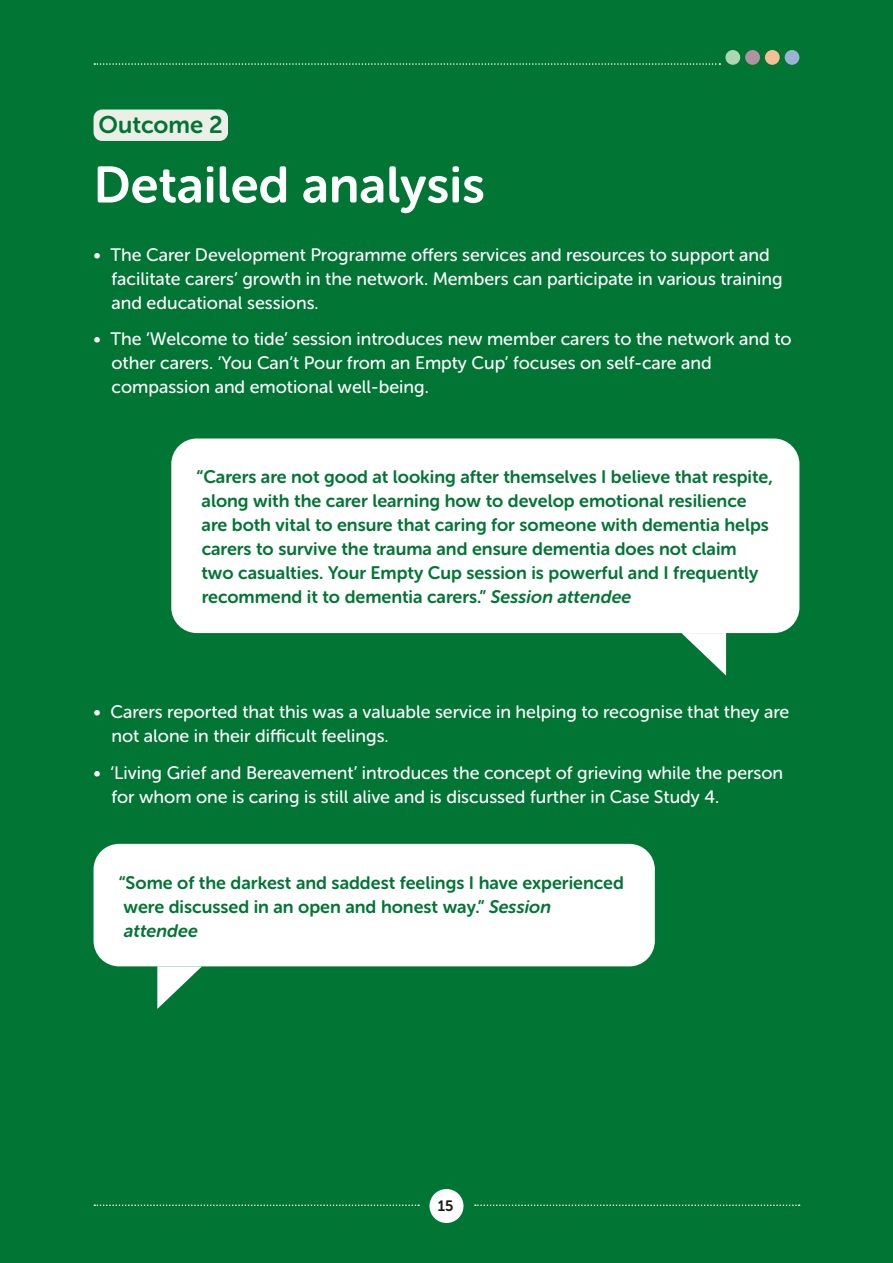
<style>
.page{position:relative;width:893px;height:1263px;background:#007534}
.page>*{position:absolute;margin:0;border:0;box-sizing:border-box;transform-origin:0 0}
.h1_white{font:51px "Museo Sans Rounded 700";color:#fff}
.h1_pre-head_dark_gre{font:24px "Museo Sans Rounded 700";color:#007534}
.t1{font:18px/24px "Museo Sans Rounded 500";color:#fff}
.Speech_bubble{font:18px/24px "Museo Sans Rounded 700";color:#007534}
.t2{font:15px "Museo Sans Rounded 700";color:#1d1d1b}
.s1{font-style:italic}
</style>
<div class="page">
<div style="left:725px;top:50px;width:15px;height:15px;background:#add6b2;border-radius:50%"></div>
<div style="left:745px;top:50px;width:15px;height:15px;background:#b192a3;border-radius:50%"></div>
<div style="left:765px;top:50px;width:15px;height:15px;background:#f3c096;border-radius:50%"></div>
<div style="left:785px;top:50px;width:14px;height:15px;background:#9bb2d3;border-radius:50%"></div>
<div style="left:429px;top:1189px;width:34px;height:34px;background:#fff;border-radius:50%"></div>
<svg style="left:94px;top:63px;width:626px;height:2px"></svg>
<svg style="left:475px;top:1204px;width:325px;height:2px"></svg>
<svg style="left:94px;top:1204px;width:325px;height:2px"></svg>
<div style="left:94px;top:109px;width:134px;height:32px;background:#ebefe8;border-radius:9px"></div>
<div style="left:171px;top:438px;width:628px;height:195px;background:#fff;border-radius:26px"></div>
<svg style="left:681px;top:633px;width:45px;height:43px"></svg>
<div style="left:94px;top:844px;width:561px;height:122px;background:#fff;border-radius:26px"></div>
<svg style="left:157px;top:966px;width:45px;height:43px"></svg>
<p class="h1_pre-head_dark_gre" style="left:99px;top:111px;width:126px">Outcome 2</p>
<p class="h1_white" style="left:93px;top:157px;width:393px">Detailed analysis</p>
<p class="t1" style="left:112px;top:242px;width:672px;text-indent:-18px">• The Carer Development Programme offers services and resources to support and facilitate carers’ growth in the network. Members can participate in various training and educational sessions.</p>
<p class="t1" style="left:112px;top:327px;width:681px;text-indent:-18px">• The ‘Welcome to tide’ session introduces new member carers to the network and to other carers. ‘You Can’t Pour from an Empty Cup’ focuses on self-care and compassion and emotional well-being.</p>
<p class="Speech_bubble" style="left:196px;top:465px;width:578px">“Carers are not good at looking after themselves I believe that respite, along with the carer learning how to develop emotional resilience<br>are both vital to ensure that caring for someone with dementia helps carers to survive the trauma and ensure dementia does not claim<br>two casualties. Your Empty Cup session is powerful and I frequently recommend it to dementia carers.” <span class="s1">Session attendee</span></p>
<p class="t1" style="left:112px;top:700px;width:679px;text-indent:-18px">• Carers reported that this was a valuable service in helping to recognise that they are not alone in their difficult feelings.</p>
<p class="t1" style="left:112px;top:761px;width:673px;text-indent:-18px">• ‘Living Grief and Bereavement’ introduces the concept of grieving while the person for whom one is caring is still alive and is discussed further in Case Study 4.</p>
<p class="Speech_bubble" style="left:119px;top:870px;width:507px">“Some of the darkest and saddest feelings I have experienced were discussed in an open and honest way.” <span class="s1">Session attendee</span></p>
<p class="t2" style="left:438px;top:1198px;width:17px">15</p>
</div>
